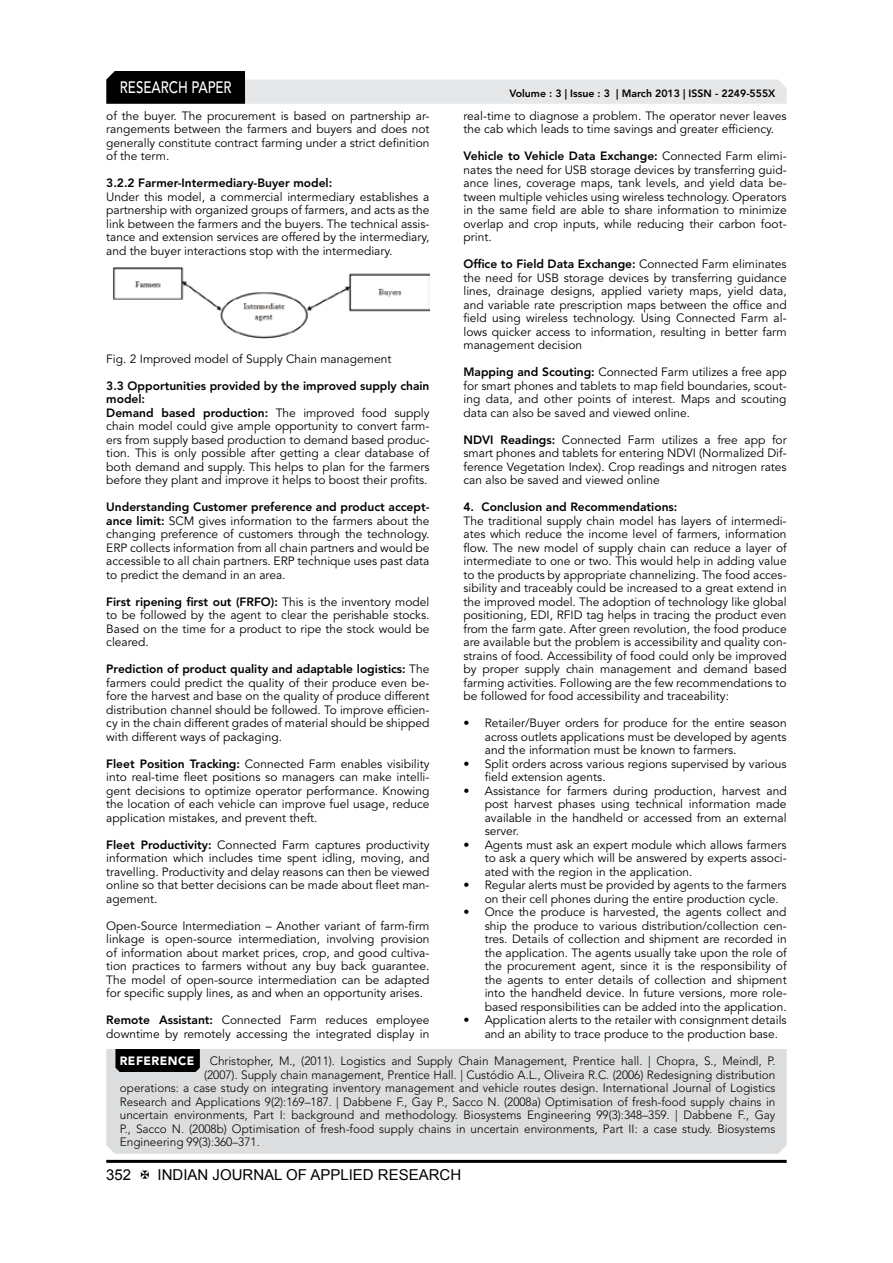
<style>
.page{position:relative;width:893px;height:1263px;background:#fff}
.page>*{position:absolute;margin:0;border:0;box-sizing:border-box;transform-origin:0 0}
.t1{font:500 16.5px "Avenir LT Std";color:#fff;scale:.8 1}
.t2{font:15px "Arial";color:#000}
.t3{font:12px/13.5px "Avenir LT Std";color:#000;text-align:justify}
.t4{font:300 12px "Avenir LT Std";color:#000}
.t5{font:800 12px "Avenir LT Std";color:#000}
.t6{font:900 12px "Avenir LT Std";letter-spacing:.04em;color:#fff}
.t7{font:800 10.5px "Avenir LT Std";color:#000}
.s1{font-weight:800}
</style>
<div class="page">
<hr style="left:106px;top:1160px;width:681px;height:3px;background:#000">
<svg style="left:106px;top:71px;width:681px;height:33px"></svg>
<img style="left:113px;top:267px;width:316px;height:71px">
<div style="left:106px;top:1049px;width:681px;height:105px;background:#dcddde"></div>
<div style="left:115px;top:1049px;width:85px;height:23px;background:#000"></div>
<h1 class="t1" style="left:120px;top:78px;width:139px">RESEARCH PAPER</h1>
<p class="t3" style="left:106px;top:109px;width:325px">of the buyer. The procurement is based on partnership ar&shy;rangements between the farmers and buyers and does not generally constitute contract farming under a strict definition of the term.</p>
<p class="t5" style="left:106px;top:176px;width:227px">3.2.2 Farmer-Intermediary-Buyer model:</p>
<p class="t3" style="left:106px;top:190px;width:325px">Under this model, a commercial intermediary establishes a partnership with organized groups of farmers, and acts as the link between the farmers and the buyers. The technical assis&shy;tance and extension services are offered by the intermediary, and the buyer interactions stop with the intermediary.</p>
<p class="t3" style="left:106px;top:352px;width:287px">Fig. 2 Improved model of Supply Chain management</p>
<p class="t3" style="left:106px;top:379px;width:325px;text-align:left"><span class="s1">3.3 Opportunities provided by the improved supply chain model:<br>Demand based production:</span> The improved food supply chain model could give ample opportunity to convert farm&shy;ers from supply based production to demand based produc&shy;tion. This is only possible after getting a clear database of both demand and supply. This helps to plan for the farmers before they plant and improve it helps to boost their profits.</p>
<p class="t3" style="left:106px;top:501px;width:325px"><span class="s1">Understanding Customer preference and product accept&shy;ance limit:</span> SCM gives information to the farmers about the changing preference of customers through the technology.<br>ERP collects information from all chain partners and would be accessible to all chain partners. ERP technique uses past data to predict the demand in an area.</p>
<p class="t3" style="left:106px;top:595px;width:325px"><span class="s1">First ripening first out (FRFO):</span> This is the inventory model to be followed by the agent to clear the perishable stocks.<br>Based on the time for a product to ripe the stock would be cleared.</p>
<p class="t3" style="left:106px;top:663px;width:325px"><span class="s1">Prediction of product quality and adaptable logistics:</span> The farmers could predict the quality of their produce even be&shy;fore the harvest and base on the quality of produce different distribution channel should be followed. To improve efficien&shy;cy in the chain different grades of material should be shipped with different ways of packaging.</p>
<p class="t3" style="left:106px;top:757px;width:325px"><span class="s1">Fleet Position Tracking:</span> Connected Farm enables visibility into real-time fleet positions so managers can make intelli&shy;gent decisions to optimize operator performance. Knowing the location of each vehicle can improve fuel usage, reduce application mistakes, and prevent theft.</p>
<p class="t3" style="left:106px;top:838px;width:325px"><span class="s1">Fleet Productivity:</span> Connected Farm captures productivity information which includes time spent idling, moving, and travelling. Productivity and delay reasons can then be viewed online so that better decisions can be made about fleet man&shy;agement.</p>
<p class="t3" style="left:106px;top:919px;width:325px">Open-Source Intermediation – Another variant of farm-firm linkage is open-source intermediation, involving provision of information about market prices, crop, and good cultiva&shy;tion practices to farmers without any buy back guarantee.<br>The model of open-source intermediation can be adapted for specific supply lines, as and when an opportunity arises.</p>
<p class="t3" style="left:106px;top:1014px;width:325px"><span class="s1">Remote Assistant:</span> Connected Farm reduces employee downtime by remotely accessing the integrated display in</p>
<p class="t7" style="left:509px;top:87px;width:268px">Volume : 3 | Issue : 3 | March 2013 | ISSN - 2249-555X</p>
<p class="t3" style="left:463px;top:109px;width:325px">real-time to diagnose a problem. The operator never leaves the cab which leads to time savings and greater efficiency.</p>
<p class="t3" style="left:463px;top:150px;width:325px"><span class="s1">Vehicle to Vehicle Data Exchange:</span> Connected Farm elimi&shy;nates the need for USB storage devices by transferring guid&shy;ance lines, coverage maps, tank levels, and yield data be&shy;tween multiple vehicles using wireless technology. Operators in the same field are able to share information to minimize overlap and crop inputs, while reducing their carbon foot&shy;print.</p>
<p class="t3" style="left:463px;top:258px;width:325px"><span class="s1">Office to Field Data Exchange:</span> Connected Farm eliminates the need for USB storage devices by transferring guidance lines, drainage designs, applied variety maps, yield data, and variable rate prescription maps between the office and field using wireless technology. Using Connected Farm al&shy;lows quicker access to information, resulting in better farm management decision</p>
<p class="t3" style="left:463px;top:366px;width:325px"><span class="s1">Mapping and Scouting:</span> Connected Farm utilizes a free app for smart phones and tablets to map field boundaries, scout&shy;ing data, and other points of interest. Maps and scouting data can also be saved and viewed online.</p>
<p class="t3" style="left:463px;top:433px;width:325px"><span class="s1">NDVI Readings:</span> Connected Farm utilizes a free app for smart phones and tablets for entering NDVI (Normalized Dif&shy;ference Vegetation Index). Crop readings and nitrogen rates can also be saved and viewed online</p>
<p class="t5" style="left:463px;top:500px;width:215px">4. Conclusion and Recommendations:</p>
<p class="t3" style="left:463px;top:514px;width:325px">The traditional supply chain model has layers of intermedi&shy;ates which reduce the income level of farmers, information flow. The new model of supply chain can reduce a layer of intermediate to one or two. This would help in adding value to the products by appropriate channelizing. The food acces&shy;sibility and traceably could be increased to a great extend in the improved model. The adoption of technology like global positioning, EDI, RFID tag helps in tracing the product even from the farm gate. After green revolution, the food produce are available but the problem is accessibility and quality con&shy;strains of food. Accessibility of food could only be improved by proper supply chain management and demand based farming activities. Following are the few recommendations to be followed for food accessibility and traceability:</p>
<p class="t3" style="left:485px;top:717px;width:303px;text-indent:-21px">• Retailer/Buyer orders for produce for the entire season across outlets applications must be developed by agents and the information must be known to farmers.</p>
<p class="t3" style="left:485px;top:757px;width:303px;text-indent:-21px">• Split orders across various regions supervised by various field extension agents.</p>
<p class="t3" style="left:485px;top:784px;width:303px;text-indent:-21px">• Assistance for farmers during production, harvest and post harvest phases using technical information made available in the handheld or accessed from an external server.</p>
<p class="t3" style="left:485px;top:838px;width:303px;text-indent:-21px">• Agents must ask an expert module which allows farmers to ask a query which will be answered by experts associ&shy;ated with the region in the application.</p>
<p class="t3" style="left:485px;top:879px;width:303px;text-indent:-21px">• Regular alerts must be provided by agents to the farmers on their cell phones during the entire production cycle.</p>
<p class="t3" style="left:485px;top:906px;width:303px;text-indent:-21px">• Once the produce is harvested, the agents collect and ship the produce to various distribution/collection cen&shy;tres. Details of collection and shipment are recorded in the application. The agents usually take upon the role of the procurement agent, since it is the responsibility of the agents to enter details of collection and shipment into the handheld device. In future versions, more role&shy;based responsibilities can be added into the application.</p>
<p class="t3" style="left:485px;top:1014px;width:303px;text-indent:-21px">• Application alerts to the retailer with consignment details and an ability to trace produce to the production base.</p>
<p class="t6" style="left:120px;top:1054px;width:76px">REFERENCE</p>
<p class="t4" style="left:210px;top:1054px;width:567px">Christopher, M., (2011). Logistics and Supply Chain Management, Prentice hall. | Chopra, S., Meindl, P.</p>
<p class="t4" style="left:204px;top:1067px;width:573px">(2007). Supply chain management, Prentice Hall. | Custódio A.L., Oliveira R.C. (2006) Redesigning distribution</p>
<p class="t4" style="left:120px;top:1081px;width:657px">operations: a case study on integrating inventory management and vehicle routes design. International Journal of Logistics</p>
<p class="t4" style="left:120px;top:1094px;width:657px">Research and Applications 9(2):169–187. | Dabbene F., Gay P., Sacco N. (2008a) Optimisation of fresh-food supply chains in</p>
<p class="t4" style="left:120px;top:1108px;width:657px">uncertain environments, Part I: background and methodology. Biosystems Engineering 99(3):348–359. | Dabbene F., Gay</p>
<p class="t4" style="left:120px;top:1121px;width:657px">P., Sacco N. (2008b) Optimisation of fresh-food supply chains in uncertain environments, Part II: a case study. Biosystems</p>
<p class="t4" style="left:120px;top:1135px;width:141px">Engineering 99(3):360–371.</p>
<p class="t2" style="left:106px;top:1164px;width:27px">352</p>
<p class="t2" style="left:158px;top:1164px;width:305px">INDIAN JOURNAL OF APPLIED RESEARCH</p>
</div>
